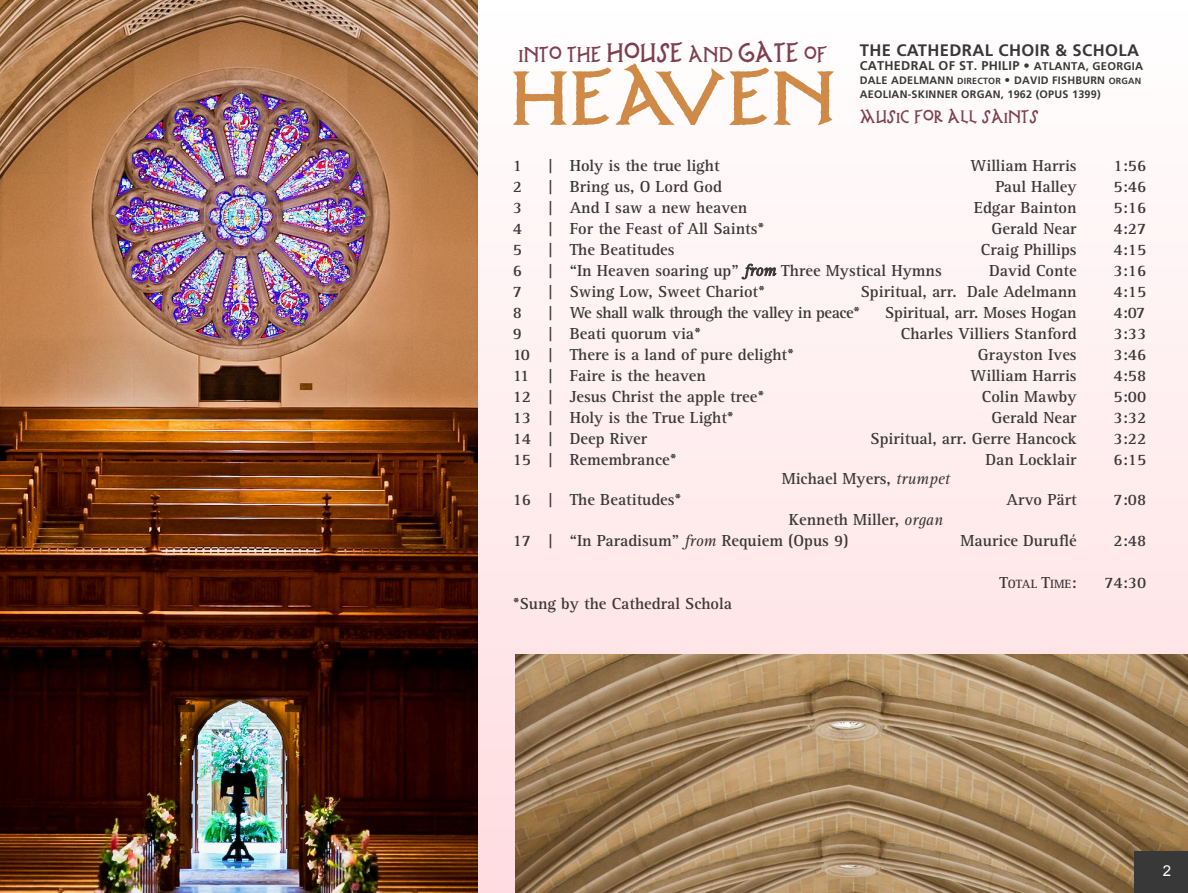
<style>
.page{position:relative;width:1188px;height:893px;background:#fff}
.page>*{position:absolute;margin:0;border:0;box-sizing:border-box;transform-origin:0 0}
.t1{font:73.8px "Possum Saltare NF";color:#ce8a46;scale:1.18 1}
.t2{font:20.7px "Possum Saltare NF";color:#7e3e50}
.t3{font:17.55px "Possum Saltare NF";color:#7e3e50}
.t4{font:700 16.65px "Frutiger";letter-spacing:.02em;color:#393839}
.t5{font:700 16.5px/21px "Rotis Serif";color:#393839}
.t6{font:700 16.5px "Rotis Serif";letter-spacing:-.03em;color:#393839}
.t7{font:15px "Arial";color:#fff}
.t8{font:700 12.6px "Frutiger";letter-spacing:.02em;color:#393839}
.t9{font:700 12.3px "Rotis Serif";color:#393839}
.t10{font:700 10.8px/14.1px "Frutiger";letter-spacing:.02em;color:#393839}
.s1{font-size:25.8px}
.s2{font-size:11.1px}
.s3{font-size:9px}
.s4{font-size:11.55px}
.s5{font-weight:400;font-style:italic}
.s6{font-size:16.5px}
</style>
<div class="page">
<img style="left:0;top:0;width:478px;height:893px">
<img style="left:515px;top:654px;width:673px;height:239px">
<div style="left:1134px;top:851px;width:54px;height:42px;background:#393839"></div>
<p class="t2" style="left:519px;top:40px;width:311px">INTO THE <span class="s1">HOUSE</span> AND <span class="s1">GATE</span> OF</p>
<p class="t4" style="left:860px;top:43px;width:281px">THE CATHEDRAL CHOIR &amp; SCHOLA</p>
<p class="t8" style="left:860px;top:60px;width:285px">CATHEDRAL OF ST. PHILIP • <span class="s2">ATLANTA, GEORGIA</span></p>
<p class="t10" style="left:860px;top:74px;width:283px">DALE ADELMANN <span class="s3">DIRECTOR</span> <span class="s4">•</span> DAVID FISHBURN <span class="s3">ORGAN<br></span>AEOLIAN-SKINNER ORGAN, 1962 (OPUS 1399)</p>
<p class="t3" style="left:860px;top:105px;width:180px">MUSIC FOR ALL SAINTS</p>
<h1 class="t1" style="left:511px;top:48px;width:277px">HEAVEN</h1>
<p class="t5" style="left:513px;top:156px;width:11px">1</p>
<p class="t5" style="left:548px;top:156px;width:173px">| Holy is the true light</p>
<p class="t5" style="left:971px;top:156px;width:108px">William Harris</p>
<p class="t5" style="left:1114px;top:156px;width:34px">1:56</p>
<p class="t5" style="left:513px;top:177px;width:11px">2</p>
<p class="t5" style="left:548px;top:177px;width:176px">| Bring us, O Lord God</p>
<p class="t5" style="left:995px;top:177px;width:83px">Paul Halley</p>
<p class="t5" style="left:1114px;top:177px;width:34px">5:46</p>
<p class="t5" style="left:513px;top:198px;width:11px">3</p>
<p class="t5" style="left:548px;top:198px;width:201px">| And I saw a new heaven</p>
<p class="t5" style="left:974px;top:198px;width:104px">Edgar Bainton</p>
<p class="t5" style="left:1114px;top:198px;width:34px">5:16</p>
<p class="t5" style="left:513px;top:219px;width:11px">4</p>
<p class="t5" style="left:548px;top:219px;width:218px">| For the Feast of All Saints*</p>
<p class="t5" style="left:991px;top:219px;width:87px">Gerald Near</p>
<p class="t5" style="left:1114px;top:219px;width:34px">4:27</p>
<p class="t5" style="left:513px;top:240px;width:11px">5</p>
<p class="t5" style="left:548px;top:240px;width:128px">| The Beatitudes</p>
<p class="t5" style="left:981px;top:240px;width:97px">Craig Phillips</p>
<p class="t5" style="left:1114px;top:240px;width:34px">4:15</p>
<p class="t5" style="left:513px;top:261px;width:11px">6</p>
<p class="t5" style="left:548px;top:261px;width:396px">| “In Heaven soaring up” <span class="s5">from</span> Three Mystical Hymns</p>
<p class="t5" style="left:989px;top:261px;width:89px">David Conte</p>
<p class="t5" style="left:1114px;top:261px;width:34px">3:16</p>
<p class="t5" style="left:513px;top:282px;width:11px">7</p>
<p class="t5" style="left:548px;top:282px;width:219px">| Swing Low, Sweet Chariot*</p>
<p class="t5" style="left:861px;top:282px;width:217px">Spiritual, arr. Dale Adelmann</p>
<p class="t5" style="left:1114px;top:282px;width:34px">4:15</p>
<p class="t5" style="left:513px;top:303px;width:11px">8</p>
<p class="t6" style="left:548px;top:306px;width:314px">| We shall walk through the valley in peace*</p>
<p class="t5" style="left:885px;top:303px;width:193px">Spiritual, arr. Moses Hogan</p>
<p class="t5" style="left:1114px;top:303px;width:33px">4:07</p>
<p class="t5" style="left:513px;top:324px;width:11px">9</p>
<p class="t5" style="left:548px;top:324px;width:155px">| Beati quorum via*</p>
<p class="t5" style="left:901px;top:324px;width:177px">Charles Villiers Stanford</p>
<p class="t5" style="left:1114px;top:324px;width:34px">3:33</p>
<p class="t5" style="left:513px;top:345px;width:283px">10 | There is a land of pure delight*</p>
<p class="t5" style="left:978px;top:345px;width:100px">Grayston Ives</p>
<p class="t5" style="left:1114px;top:345px;width:34px">3:46</p>
<p class="t5" style="left:513px;top:366px;width:195px">11 | Faire is the heaven</p>
<p class="t5" style="left:971px;top:366px;width:108px">William Harris</p>
<p class="t5" style="left:1114px;top:366px;width:34px">4:58</p>
<p class="t5" style="left:513px;top:387px;width:253px">12 | Jesus Christ the apple tree*</p>
<p class="t5" style="left:982px;top:387px;width:96px">Colin Mawby</p>
<p class="t5" style="left:1114px;top:387px;width:34px">5:00</p>
<p class="t5" style="left:513px;top:408px;width:223px">13 | Holy is the True Light*</p>
<p class="t5" style="left:991px;top:408px;width:87px">Gerald Near</p>
<p class="t5" style="left:1114px;top:408px;width:34px">3:32</p>
<p class="t5" style="left:513px;top:429px;width:136px">14 | Deep River</p>
<p class="t5" style="left:871px;top:429px;width:208px">Spiritual, arr. Gerre Hancock</p>
<p class="t5" style="left:1114px;top:429px;width:34px">3:22</p>
<p class="t5" style="left:513px;top:450px;width:165px">15 | Remembrance*</p>
<p class="t5" style="left:986px;top:450px;width:93px">Dan Locklair</p>
<p class="t5" style="left:1114px;top:450px;width:34px">6:15</p>
<p class="t5" style="left:782px;top:470px;width:170px">Michael Myers, <span class="s5">trumpet</span></p>
<p class="t5" style="left:513px;top:491px;width:170px">16 | The Beatitudes*</p>
<p class="t5" style="left:1007px;top:491px;width:72px">Arvo Pärt</p>
<p class="t5" style="left:1114px;top:491px;width:34px">7:08</p>
<p class="t5" style="left:513px;top:510px;width:432px;text-indent:276px">Kenneth Miller, <span class="s5">organ<br></span>17 | “In Paradisum” <span class="s5">from</span> Requiem (Opus 9)</p>
<p class="t5" style="left:961px;top:531px;width:118px">Maurice Duruflé</p>
<p class="t5" style="left:1114px;top:531px;width:34px">2:48</p>
<p class="t9" style="left:999px;top:579px;width:79px"><span class="s6">T</span>OTAL <span class="s6">T</span>IME<span class="s6">:</span></p>
<p class="t5" style="left:1104px;top:573px;width:43px">74:30</p>
<p class="t5" style="left:513px;top:594px;width:221px">*Sung by the Cathedral Schola</p>
<p class="t7" style="left:1163px;top:862px;width:10px">2</p>
</div>
